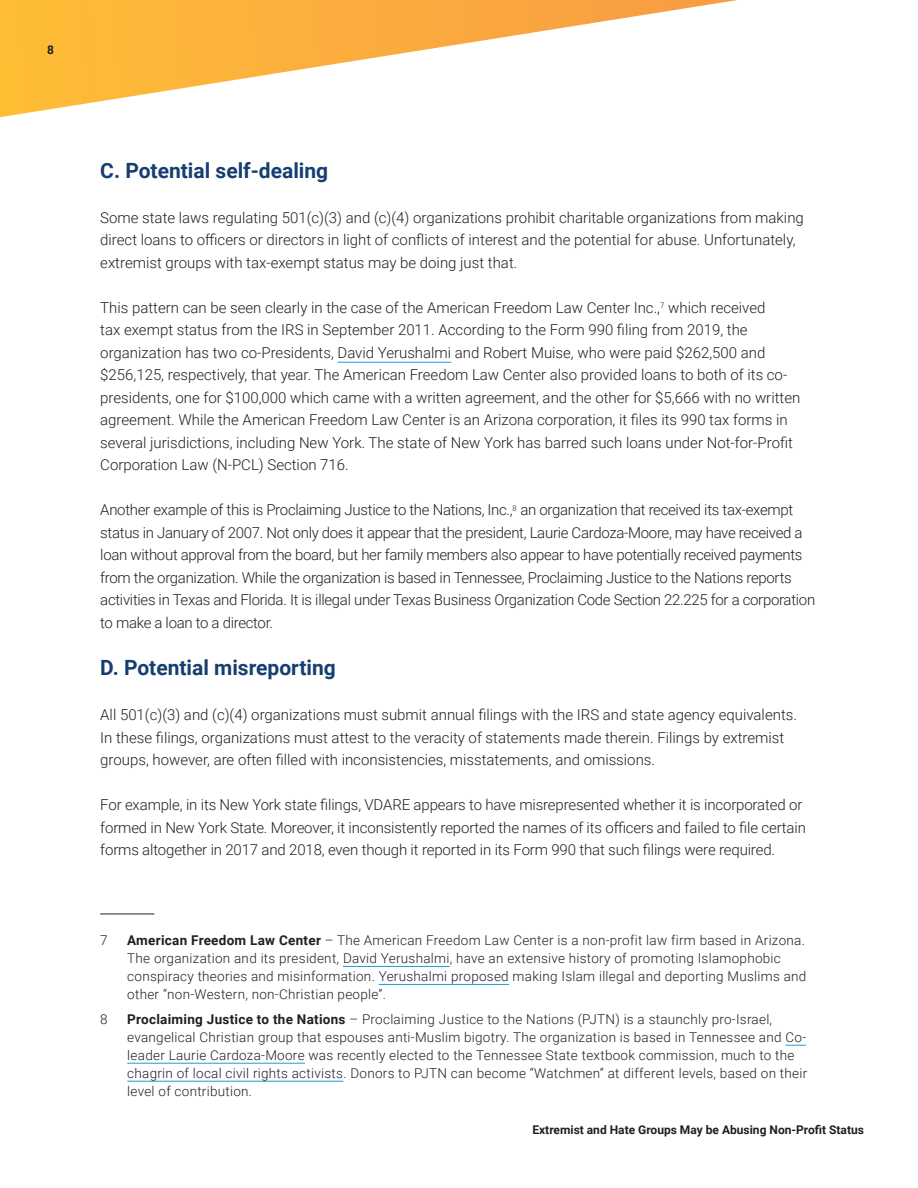
<style>
.page{position:relative;width:918px;height:1188px;background:#fff}
.page>*{position:absolute;margin:0;border:0;box-sizing:border-box;transform-origin:0 0}
.t1{font:700 21px "Roboto";color:#163e70}
.t2{font:300 15px/22.5px "Roboto";color:#231f20}
.t3{font:300 15px/22.5px "Roboto";letter-spacing:-.02em;color:#231f20}
.FN_normal{font:300 13.5px/18px "Roboto";letter-spacing:.02em;color:#231f20}
.t4{font:700 12px "Roboto";color:#231f20}
.s1{font-weight:700}
</style>
<div class="page">
<svg style="left:0;top:0;width:737px;height:118px"></svg>
<hr style="left:338px;top:362px;width:113px;height:1px;background:#1b9dd9">
<hr style="left:100px;top:914px;width:54px;height:1px;background:#231f20">
<hr style="left:343px;top:966px;width:107px;height:1px;background:#1b9dd9">
<hr style="left:379px;top:984px;width:130px;height:1px;background:#1b9dd9">
<svg style="left:785px;top:1045px;width:21px;height:1px"></svg>
<hr style="left:127px;top:1063px;width:178px;height:1px;background:#1b9dd9">
<hr style="left:127px;top:1081px;width:216px;height:1px;background:#1b9dd9">
<p class="t4" style="left:47px;top:41px;width:8px">8</p>
<p class="t1" style="left:100px;top:156px;width:229px">C. Potential self-dealing</p>
<p class="t2" style="left:100px;top:206px;width:705px">Some state laws regulating 501(c)(3) and (c)(4) organizations prohibit charitable organizations from making direct loans to officers or directors in light of conflicts of interest and the potential for abuse. Unfortunately, extremist groups with tax-exempt status may be doing just that.</p>
<p class="t2" style="left:100px;top:296px;width:702px">This pattern can be seen clearly in the case of the American Freedom Law Center Inc.,<sup>7</sup> which received<br>tax exempt status from the IRS in September 2011. According to the Form 990 filing from 2019, the organization has two co-Presidents, David Yerushalmi and Robert Muise, who were paid $262,500 and $256,125, respectively, that year. The American Freedom Law Center also provided loans to both of its co&shy;presidents, one for $100,000 which came with a written agreement, and the other for $5,666 with no written agreement. While the American Freedom Law Center is an Arizona corporation, it files its 990 tax forms in several jurisdictions, including New York. The state of New York has barred such loans under Not-for-Profit Corporation Law (N-PCL) Section 716.</p>
<p class="t3" style="left:100px;top:498px;width:716px">Another example of this is Proclaiming Justice to the Nations, Inc.,<sup>8</sup> an organization that received its tax-exempt status in January of 2007. Not only does it appear that the president, Laurie Cardoza-Moore, may have received a loan without approval from the board, but her family members also appear to have potentially received payments from the organization. While the organization is based in Tennessee, Proclaiming Justice to the Nations reports activities in Texas and Florida. It is illegal under Texas Business Organization Code Section 22.225 for a corporation to make a loan to a director.</p>
<p class="t1" style="left:100px;top:653px;width:237px">D. Potential misreporting</p>
<p class="t2" style="left:100px;top:703px;width:698px">All 501(c)(3) and (c)(4) organizations must submit annual filings with the IRS and state agency equivalents.<br>In these filings, organizations must attest to the veracity of statements made therein. Filings by extremist groups, however, are often filled with inconsistencies, misstatements, and omissions.</p>
<p class="t2" style="left:100px;top:793px;width:707px">For example, in its New York state filings, VDARE appears to have misrepresented whether it is incorporated or formed in New York State. Moreover, it inconsistently reported the names of its officers and failed to file certain forms altogether in 2017 and 2018, even though it reported in its Form 990 that such filings were required.</p>
<p class="FN_normal" style="left:100px;top:931px;width:9px">7</p>
<p class="FN_normal" style="left:127px;top:931px;width:681px"><span class="s1">American Freedom Law Center</span> – The American Freedom Law Center is a non-profit law firm based in Arizona.<br>The organization and its president, David Yerushalmi, have an extensive history of promoting Islamophobic conspiracy theories and misinformation. Yerushalmi proposed making Islam illegal and deporting Muslims and other “non-Western, non-Christian people”.</p>
<p class="FN_normal" style="left:100px;top:1010px;width:9px">8</p>
<p class="FN_normal" style="left:127px;top:1010px;width:682px"><span class="s1">Proclaiming Justice to the Nations</span> – Proclaiming Justice to the Nations (PJTN) is a staunchly pro-Israel, evangelical Christian group that espouses anti-Muslim bigotry. The organization is based in Tennessee and Co&shy;leader Laurie Cardoza-Moore was recently elected to the Tennessee State textbook commission, much to the chagrin of local civil rights activists. Donors to PJTN can become “Watchmen” at different levels, based on their level of contribution.</p>
<p class="t4" style="left:532px;top:1121px;width:333px">Extremist and Hate Groups May be Abusing Non-Profit Status</p>
</div>
